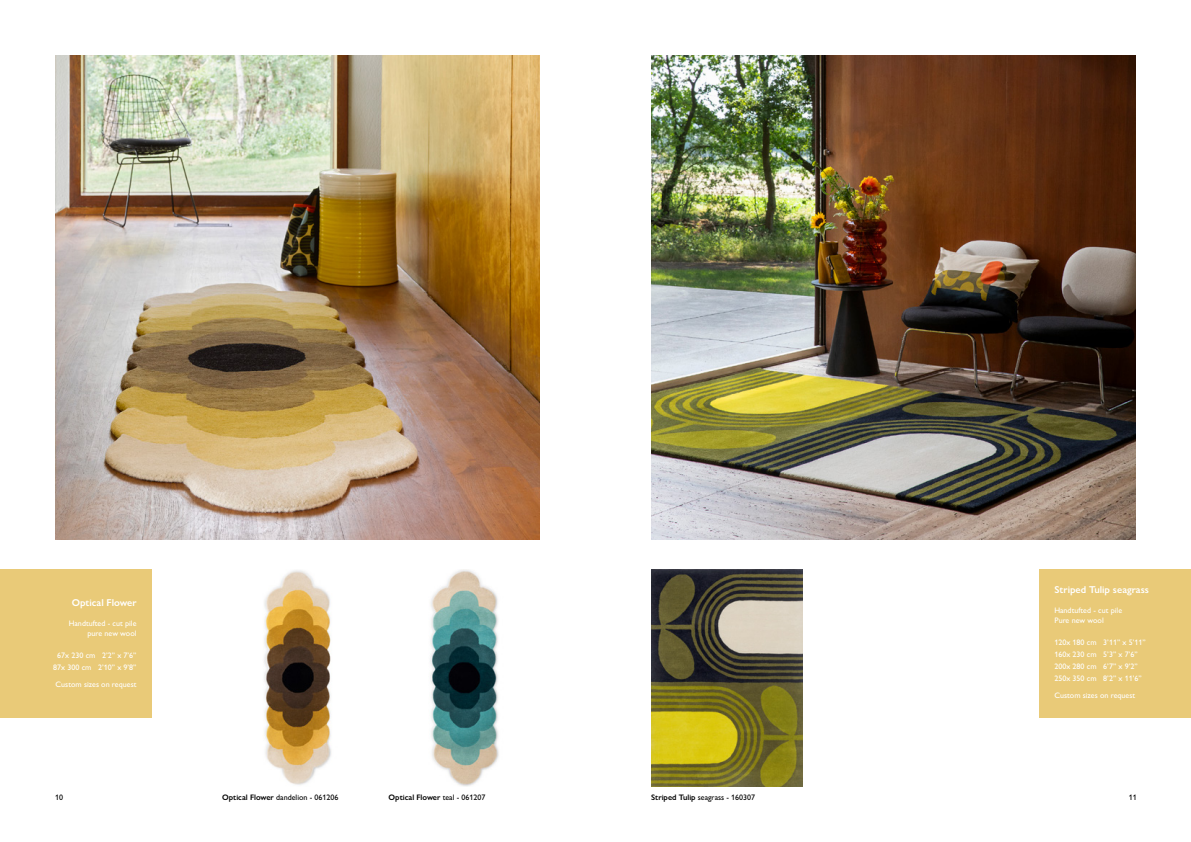
<style>
.page{position:relative;width:1191px;height:842px;background:#fff}
.page>*{position:absolute;margin:0;border:0;box-sizing:border-box;transform-origin:0 0}
.t1{font:600 10px "Gill Sans Nova";color:#fff}
.t2{font:500 8px/12px "Gill Sans Nova";color:#fff}
.t3{font:500 8px "Gill Sans Nova";color:#000}
.t4{font:600 8px "Gill Sans Nova";color:#000}
.s1{font-weight:600}
.s2{font-weight:500}
</style>
<div class="page">
<img style="left:430px;top:569px;width:69px;height:217px">
<img style="left:264px;top:570px;width:68px;height:215px">
<img style="left:56px;top:56px;width:483px;height:483px">
<div style="left:0;top:569px;width:151px;height:149px;background:#e9ca78"></div>
<img style="left:651px;top:569px;width:151px;height:217px">
<div style="left:1039px;top:569px;width:152px;height:149px;background:#e9ca78"></div>
<img style="left:651px;top:56px;width:484px;height:483px">
<p class="t1" style="left:72px;top:597px;width:66px">Optical Flower</p>
<p class="t2" style="left:69px;top:618px;width:69px;line-height:10px;text-align:right">Handtufted - cut pile pure new wool</p>
<p class="t2" style="left:53px;top:649px;width:85px;text-align:center">67x 230 cm 2’2” x 7’6”<br>87x 300 cm 2’10” x 9’8”</p>
<p class="t2" style="left:56px;top:678px;width:82px">Custom sizes on request</p>
<p class="t3" style="left:55px;top:792px;width:9px">10</p>
<p class="t3" style="left:651px;top:793px;width:106px"><span class="s1">Striped Tulip</span> seagrass - 160307</p>
<p class="t3" style="left:222px;top:793px;width:118px"><span class="s1">Optical Flower</span> dandelion - 061206</p>
<p class="t4" style="left:389px;top:793px;width:98px">Optical Flower <span class="s2">teal - 061207</span></p>
<p class="t1" style="left:1054px;top:583px;width:96px">Striped Tulip seagrass</p>
<p class="t2" style="left:1054px;top:605px;width:69px;line-height:10px">Handtufted - cut pile<br>Pure new wool</p>
<p class="t2" style="left:1054px;top:636px;width:93px">120x 180 cm 3’11” x 5’11”<br>160x 230 cm 5’3” x 7’6”<br>200x 280 cm 6’7” x 9’2”<br>250x 350 cm 8’2” x 11’6”</p>
<p class="t2" style="left:1054px;top:689px;width:82px">Custom sizes on request</p>
<p class="t3" style="left:1128px;top:792px;width:9px">11</p>
</div>
